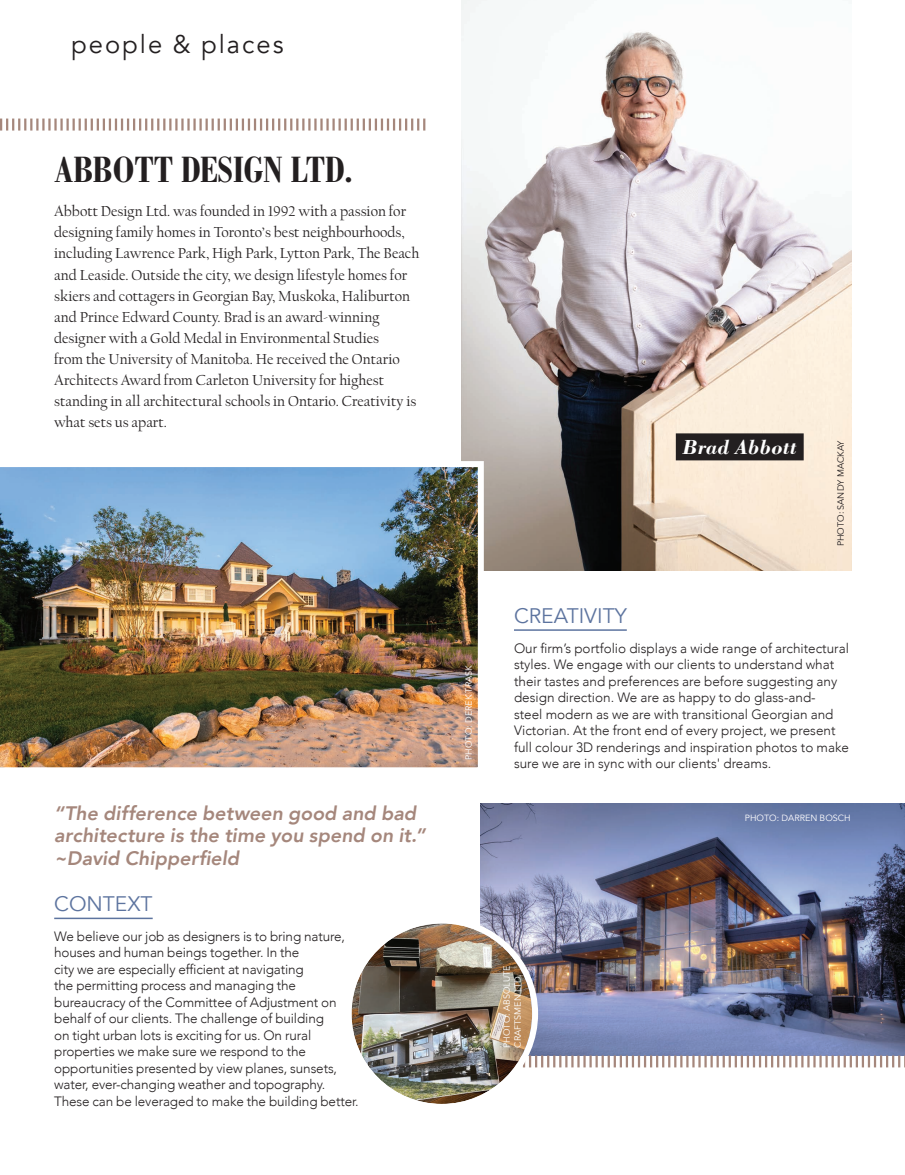
<style>
.page{position:relative;width:905px;height:1175px;background:#fff}
.page>*{position:absolute;margin:0;border:0;box-sizing:border-box;transform-origin:0 0}
.PP___Company_Name{font:700 condensed 39px "Bodoni Std";color:#231f20}
.NEW_-_Slug_Left{font:25.5px "Avenir";letter-spacing:.08em;color:#231f20}
.PP___Question_Sub_Heads{font:21px "Avenir";color:#5d749f}
.PP___Person_Name{font:italic 700 21px "Bodoni Std";color:#fff}
.PP___Quote{font:italic 800 19.5px/22.5px "Avenir";color:#a5877c}
.PP___Company_Intro{font:15px/21px "FB Californian";color:#231f20}
.PP___Answers{font:300 13.5px/16.5px "Avenir";letter-spacing:-.01em;color:#231f20}
.NEW_-_Small_Photo_Credit{font:9px/10.8px "Avenir";color:#fff}
.NEW_-_Small_Photo_Credit-2{font:9px "Avenir";color:#231f20}
</style>
<div class="page">
<img style="left:480px;top:803px;width:424px;height:252px">
<svg style="left:514px;top:1055px;width:391px;height:12px"></svg>
<img style="left:351px;top:923px;width:181px;height:180px;border-radius:90px">
<div style="left:345px;top:917px;width:193px;height:192px;border:6px solid #fff;border-radius:50%"></div>
<img style="left:461px;top:0;width:390px;height:570px">
<img style="left:0;top:458px;width:487px;height:310px">
<hr style="left:514px;top:629px;width:112px;height:2px;background:#5d749f">
<svg style="left:0;top:118px;width:425px;height:12px"></svg>
<hr style="left:54px;top:917px;width:99px;height:2px;background:#5d749f">
<div style="left:675px;top:433px;width:128px;height:27px;background:#231f20"></div>
<p class="NEW_-_Slug_Left" style="left:71px;top:29px;width:214px">people &amp; places</p>
<p class="PP___Company_Name" style="left:54px;top:148px;width:299px">ABBOTT DESIGN LTD.</p>
<p class="PP___Company_Intro" style="left:54px;top:202px;width:367px">Abbott Design Ltd. was founded in 1992 with a passion for designing family homes in Toronto’s best neighbourhoods, including Lawrence Park, High Park, Lytton Park, The Beach and Leaside. Outside the city, we design lifestyle homes for skiers and cottagers in Georgian Bay, Muskoka, Haliburton and Prince Edward County. Brad is an award-winning designer with a Gold Medal in Environmental Studies<br>from the University of Manitoba. He received the Ontario Architects Award from Carleton University for highest standing in all architectural schools in Ontario. Creativity is what sets us apart.</p>
<p class="PP___Quote" style="left:54px;top:801px;width:373px">“The difference between good and bad architecture is the time you spend on it.” ~David Chipperfield</p>
<p class="PP___Question_Sub_Heads" style="left:54px;top:891px;width:100px">CONTEXT</p>
<p class="PP___Answers" style="left:54px;top:928px;width:306px">We believe our job as designers is to bring nature, houses and human beings together. In the<br>city we are especially efficient at navigating<br>the permitting process and managing the bureaucracy of the Committee of Adjustment on behalf of our clients. The challenge of building<br>on tight urban lots is exciting for us. On rural properties we make sure we respond to the opportunities presented by view planes, sunsets, water, ever-changing weather and topography.<br>These can be leveraged to make the building better.</p>
<p class="NEW_-_Small_Photo_Credit" style="left:463px;top:759px;width:96px;rotate:-90deg">PHOTO: DEREK TRASK</p>
<p class="PP___Person_Name" style="left:682px;top:434px;width:116px">Brad Abbott</p>
<p class="NEW_-_Small_Photo_Credit-2" style="left:835px;top:546px;width:107px;rotate:-90deg">PHOTO: SANDY MACKAY</p>
<p class="PP___Question_Sub_Heads" style="left:514px;top:603px;width:114px">CREATIVITY</p>
<p class="PP___Answers" style="left:514px;top:639px;width:336px">Our firm’s portfolio displays a wide range of architectural styles. We engage with our clients to understand what their tastes and preferences are before suggesting any design direction. We are as happy to do glass-and-<br>steel modern as we are with transitional Georgian and Victorian. At the front end of every project, we present full colour 3D renderings and inspiration photos to make sure we are in sync with our clients' dreams.</p>
<p class="NEW_-_Small_Photo_Credit" style="left:745px;top:813px;width:107px">PHOTO: DARREN BOSCH</p>
<p class="NEW_-_Small_Photo_Credit" style="left:501px;top:1047px;width:84px;rotate:-90deg">PHOTO: ABSOLUTE<br>CRAFTSMEN LTD.</p>
</div>
